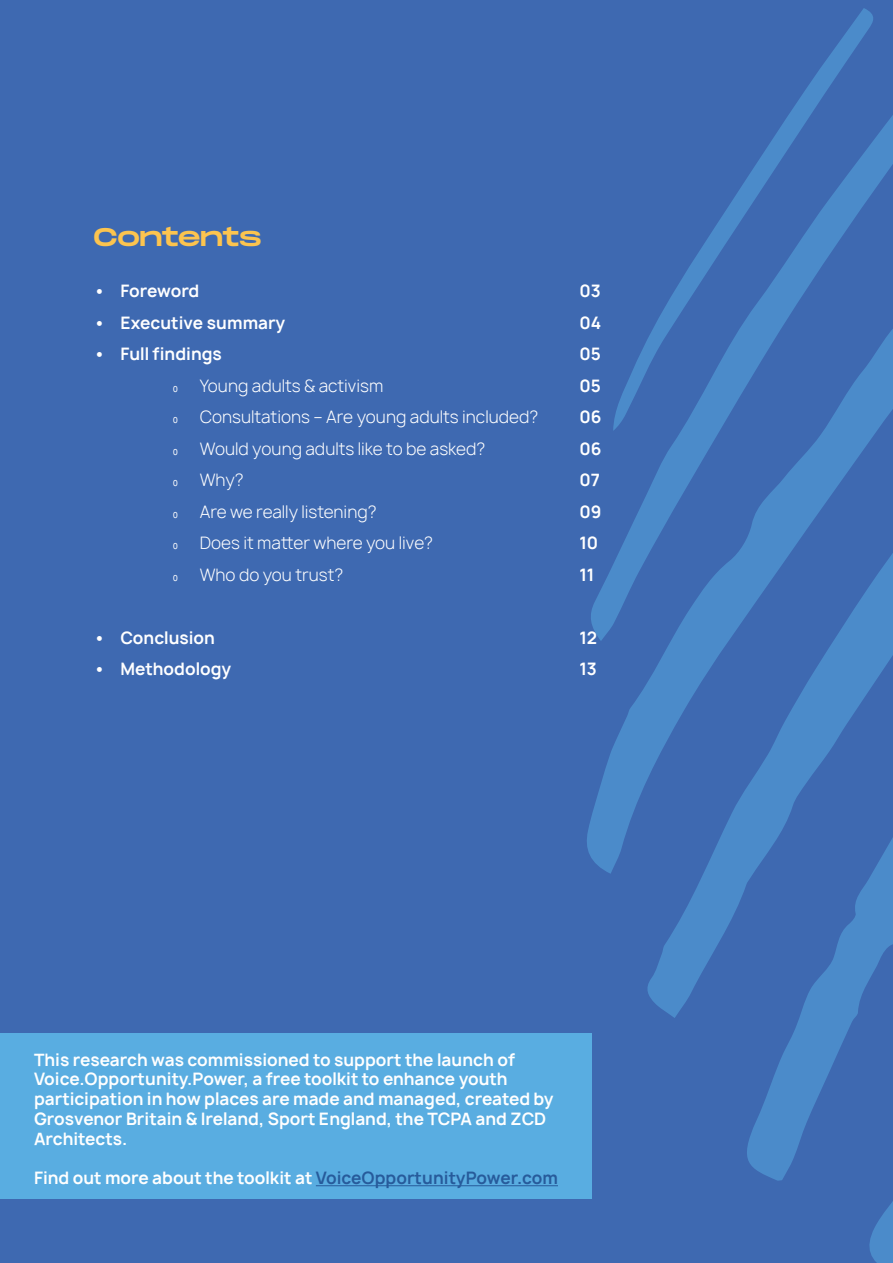
<style>
.page{position:relative;width:893px;height:1263px;background:#3e69b1}
.page>*{position:absolute;margin:0;border:0;box-sizing:border-box;transform-origin:0 0}
.t1{font:25.5px "Monument Extended";letter-spacing:-.01em;color:#fcc44f}
.t2{font:700 16.5px/19.8px "Manrope";color:#fff}
.t3{font:300 16.5px "Manrope";color:#fff}
.t4{font:300 16.5px "Brown";color:#fff}
.s1{color:#275b9b}
</style>
<div class="page">
<svg style="left:869px;top:1201px;width:24px;height:62px"></svg>
<svg style="left:747px;top:1018px;width:107px;height:163px"></svg>
<svg style="left:647px;top:874px;width:246px;height:144px"></svg>
<svg style="left:587px;top:641px;width:306px;height:233px"></svg>
<svg style="left:591px;top:115px;width:302px;height:526px"></svg>
<svg style="left:613px;top:8px;width:265px;height:423px"></svg>
<div style="left:0;top:1033px;width:591px;height:166px;background:#59ade1"></div>
<hr style="left:316px;top:1185px;width:242px;height:1px;background:#275b9b">
<h1 class="t1" style="left:94px;top:218px;width:169px">Contents</h1>
<p class="t2" style="left:94px;top:281px;width:107px">• Foreword</p>
<p class="t2" style="left:580px;top:281px;width:23px">03</p>
<p class="t2" style="left:94px;top:313px;width:193px">• Executive summary</p>
<p class="t2" style="left:580px;top:313px;width:23px">04</p>
<p class="t2" style="left:94px;top:344px;width:130px">• Full findings</p>
<p class="t2" style="left:580px;top:344px;width:23px">05</p>
<p class="t4" style="left:173px;top:374px;width:7px">₀</p>
<p class="t3" style="left:200px;top:375px;width:185px">Young adults &amp; activism</p>
<p class="t2" style="left:580px;top:376px;width:23px">05</p>
<p class="t4" style="left:173px;top:405px;width:7px">₀</p>
<p class="t3" style="left:200px;top:407px;width:340px">Consultations – Are young adults included?</p>
<p class="t2" style="left:579px;top:407px;width:23px">06</p>
<p class="t4" style="left:173px;top:437px;width:7px">₀</p>
<p class="t3" style="left:200px;top:438px;width:287px">Would young adults like to be asked?</p>
<p class="t2" style="left:579px;top:439px;width:23px">06</p>
<p class="t4" style="left:173px;top:468px;width:7px">₀</p>
<p class="t3" style="left:200px;top:470px;width:46px">Why?</p>
<p class="t2" style="left:579px;top:470px;width:22px">07</p>
<p class="t4" style="left:173px;top:500px;width:7px">₀</p>
<p class="t3" style="left:200px;top:501px;width:178px">Are we really listening?</p>
<p class="t2" style="left:579px;top:502px;width:23px">09</p>
<p class="t4" style="left:173px;top:531px;width:7px">₀</p>
<p class="t3" style="left:200px;top:533px;width:235px">Does it matter where you live?</p>
<p class="t2" style="left:579px;top:533px;width:20px">10</p>
<p class="t4" style="left:173px;top:563px;width:7px">₀</p>
<p class="t3" style="left:200px;top:564px;width:145px">Who do you trust?</p>
<p class="t2" style="left:579px;top:565px;width:17px">11</p>
<p class="t2" style="left:93px;top:628px;width:123px">• Conclusion</p>
<p class="t2" style="left:579px;top:628px;width:19px">12</p>
<p class="t2" style="left:93px;top:659px;width:139px">• Methodology</p>
<p class="t2" style="left:579px;top:659px;width:19px">13</p>
<p class="t2" style="left:34px;top:1050px;width:521px">This research was commissioned to support the launch of Voice.Opportunity.Power, a free toolkit to enhance youth participation in how places are made and managed, created by Grosvenor Britain &amp; Ireland, Sport England, the TCPA and ZCD Architects.</p>
<p class="t2" style="left:34px;top:1168px;width:525px">Find out more about the toolkit at <span class="s1">VoiceOpportunityPower.com</span></p>
</div>
